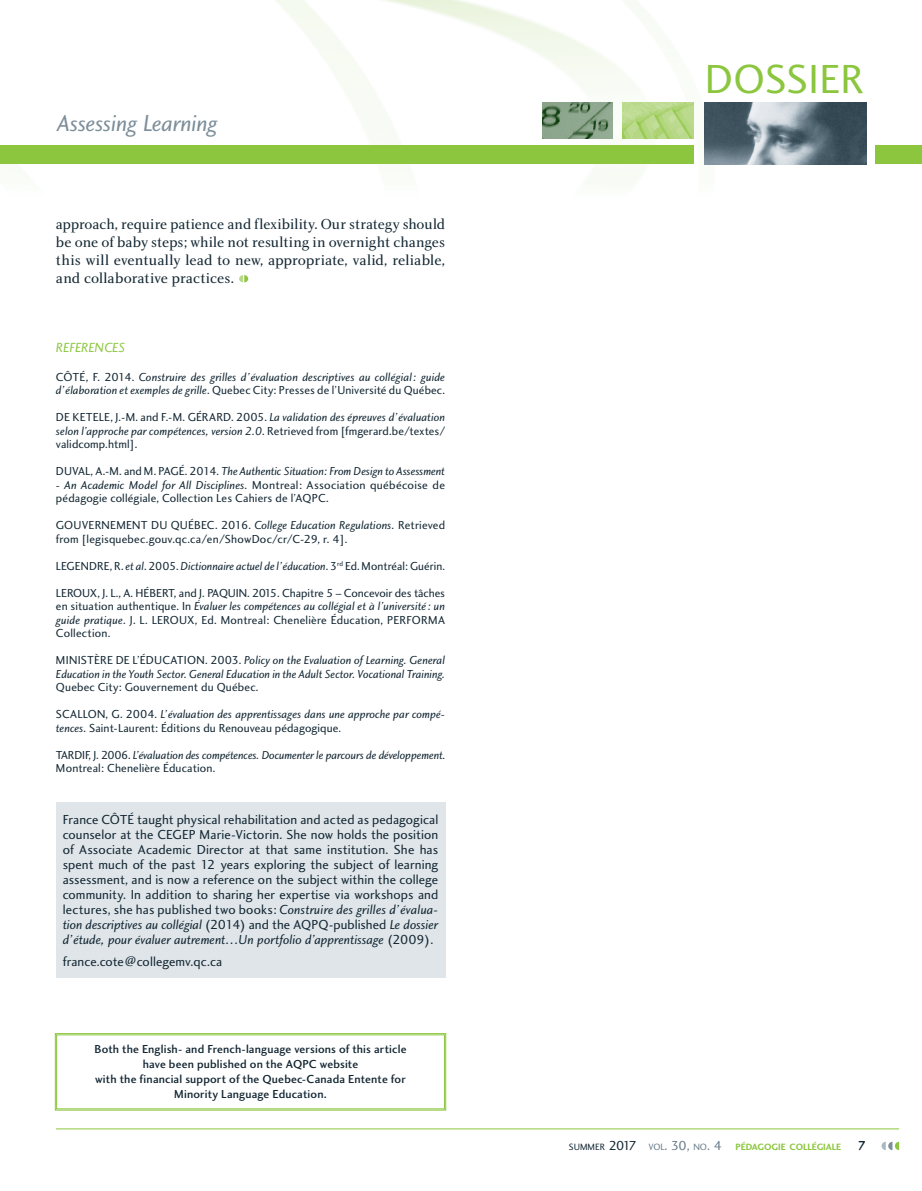
<style>
.page{position:relative;width:922px;height:1191px;background:#fff}
.page>*{position:absolute;margin:0;border:0;box-sizing:border-box;transform-origin:0 0}
.E-_texte_des_notes_e{font:42px "Charlotte Sans Book Plain";letter-spacing:.005em;color:#8bc63e}
.E-_texte_des_notes_e-2{font:24px "Charlotte Sans Book Italic Plain";letter-spacing:-.015em;color:#7c8e9a}
.E-_texte_des_notes_e-3{font:15px/18px "Charlotte Book Plain";color:#122632;text-align:justify}
.E-_texte_des_notes_e-4{font:13.65px "Charlotte Sans Book Italic Plain";letter-spacing:-.02em;color:#8bc63e}
.Texte_description_au{font:13.5px/15px "Charlotte Sans Book Plain";letter-spacing:.01em;color:#122632;text-align:justify}
.References_bibliogra{font:12px/13.5px "Charlotte Sans Book Plain";letter-spacing:.015em;color:#122632}
.References_bibliogra-2{font:12px/13.5px "Charlotte Sans Book Italic Plain";letter-spacing:-.01em;color:#122632;text-align:justify}
.Article__OK{font:12px/15px "Charlotte Sans Medium Plain";letter-spacing:.015em;color:#122632;text-align:center}
.E-_texte_des_notes_e-5{font:12px/13.5px "Charlotte Sans Book Plain";letter-spacing:.01em;color:#122632;text-align:justify}
.E-_texte_des_notes_e-6{font:12px/13.5px "Charlotte Sans Book Italic Plain";letter-spacing:.005em;color:#122632}
.t1{font:9.45px "Charlotte Sans Bold Plain";color:#8bc63e}
.s1{font-family:"Charlotte Sans Book Plain"}
.s2{font-family:"Charlotte Sans Book Italic Plain"}
.s3{font-family:"Charlotte Sans Book Plain";color:#122632}
.s4{font-family:"Charlotte Sans Book Plain";font-size:13.5px;color:#122632}
.s5{font-family:"Charlotte Sans Book Plain";color:#687c88}
.s6{font-family:"Charlotte Sans Book Plain";font-size:13.5px;color:#687c88}
.s7{font-family:"Charlotte Sans Medium Plain";font-size:13.5px;color:#122632}
</style>
<div class="page">
<svg style="left:881px;top:1141px;width:17px;height:9px"></svg>
<img style="left:0;top:0;width:921px;height:184px">
<hr style="left:56px;top:1128px;width:842px;height:1px;background:#8bc63e">
<div style="left:874px;top:146px;width:47px;height:18px;background:#8bc63e"></div>
<div style="left:0;top:146px;width:693px;height:18px;background:#8bc63e"></div>
<svg style="left:239px;top:275px;width:9px;height:7px"></svg>
<img style="left:704px;top:103px;width:162px;height:61px">
<img style="left:622px;top:103px;width:71px;height:36px">
<img style="left:542px;top:103px;width:70px;height:36px">
<div style="left:56px;top:802px;width:389px;height:175px;background:#dfe5e9"></div>
<svg style="left:55px;top:1033px;width:391px;height:77px"></svg>
<p class="E-_texte_des_notes_e-2" style="left:57px;top:109px;width:161px">Assessing Learning</p>
<p class="E-_texte_des_notes_e-3" style="left:56px;top:215px;width:390px">approach, require patience and flexibility. Our strategy should be one of baby steps; while not resulting in overnight changes this will eventually lead to new, appropriate, valid, reliable, and collaborative practices.</p>
<p class="E-_texte_des_notes_e-4" style="left:56px;top:339px;width:71px">REFERENCES</p>
<p class="E-_texte_des_notes_e-6" style="left:56px;top:369px;width:390px"><span class="s1">CÔTÉ, F. 2014.</span> Construire des grilles d’évaluation descriptives au collégial : guide d’élaboration et exemples de grille<span class="s1">. Quebec City: Presses de l’Université du Québec.</span></p>
<p class="E-_texte_des_notes_e-5" style="left:56px;top:410px;width:390px">DE KETELE, J.-M. and F.-M. GÉRARD. 2005. <span class="s2">La validation des épreuves d’évaluation selon l’approche par compétences, version 2.0</span>. Retrieved from [fmgerard.be/textes/ validcomp.html].</p>
<p class="References_bibliogra-2" style="left:56px;top:464px;width:390px"><span class="s1">DUVAL, A.-M. and M. PAGÉ. 2014.</span> The Authentic Situation: From Design to Assessment</p>
<p class="References_bibliogra" style="left:56px;top:477px;width:390px"><span class="s2">- An Academic Model for All Disciplines.</span> Montreal: Association québécoise de pédagogie collégiale, Collection Les Cahiers de l’AQPC.</p>
<p class="References_bibliogra" style="left:56px;top:518px;width:390px">GOUVERNEMENT DU QUÉBEC. 2016. <span class="s2">College Education Regulations.</span> Retrieved from [legisquebec.gouv.qc.ca/en/ShowDoc/cr/C-29, r. 4].</p>
<p class="References_bibliogra" style="left:56px;top:558px;width:390px">LEGENDRE, R. <span class="s2">et al</span>. 2005. <span class="s2">Dictionnaire actuel de l’éducation</span>. 3<sup>rd</sup> Ed. Montréal: Guérin.</p>
<p class="References_bibliogra" style="left:56px;top:585px;width:390px;text-align:justify">LEROUX, J. L., A. HÉBERT, and J. PAQUIN. 2015. Chapitre 5–Concevoir des tâches en situation authentique. In <span class="s2">Évaluer les compétences au collégial et à l’université: un guide pratique</span>. J. L. LEROUX, Ed. Montreal: Chenelière Éducation, PERFORMA Collection.</p>
<p class="References_bibliogra-2" style="left:56px;top:653px;width:390px"><span class="s1">MINISTÈRE DE L’ÉDUCATION. 2003.</span> Policy on the Evaluation of Learning. General Education in the Youth Sector. General Education in the Adult Sector. Vocational Training.<br><span class="s1">Quebec City: Gouvernement du Québec.</span></p>
<p class="References_bibliogra" style="left:56px;top:707px;width:390px">SCALLON, G. 2004. <span class="s2">L’évaluation des apprentissages dans une approche par compé&shy;tences</span>. Saint-Laurent: Éditions du Renouveau pédagogique.</p>
<p class="References_bibliogra-2" style="left:56px;top:747px;width:390px"><span class="s1">TARDIF, J. 2006.</span> L’évaluation des compétences. Documenter le parcours de développement<span class="s1">.<br>Montreal: Chenelière Éducation.</span></p>
<p class="Texte_description_au" style="left:63px;top:811px;width:377px">France CÔTÉ taught physical rehabilitation and acted as pedagogical counselor at the CEGEP Marie-Victorin. She now holds the position of Associate Academic Director at that same institution. She has spent much of the past 12 years exploring the subject of learning assessment, and is now a reference on the subject within the college community. In addition to sharing her expertise via workshops and lectures, she has published two books: <span class="s2">Construire des grilles d’évalua&shy;tion descriptives au collégial</span> (2014) and the AQPQ-published <span class="s2">Le dossier d’étude, pour évaluer autrement…Un portfolio d’apprentissage</span> (2009).</p>
<p class="Texte_description_au" style="left:63px;top:953px;width:161px">france.cote@collegemv.qc.ca</p>
<p class="Article__OK" style="left:94px;top:1041px;width:313px">Both the English- and French-language versions of this article have been published on the AQPC website<br>with the financial support of the Quebec-Canada Entente for Minority Language Education.</p>
<p class="E-_texte_des_notes_e" style="left:704px;top:54px;width:161px">DOSSIER</p>
<p class="t1" style="left:568px;top:1141px;width:298px"><span class="s3">SUMMER</span> <span class="s4">2017</span> <span class="s5">VOL</span><span class="s6">. 30,</span> <span class="s5">NO</span><span class="s6">. 4</span> PÉDAGOGIE COLLÉGIALE <span class="s7">7</span></p>
</div>
